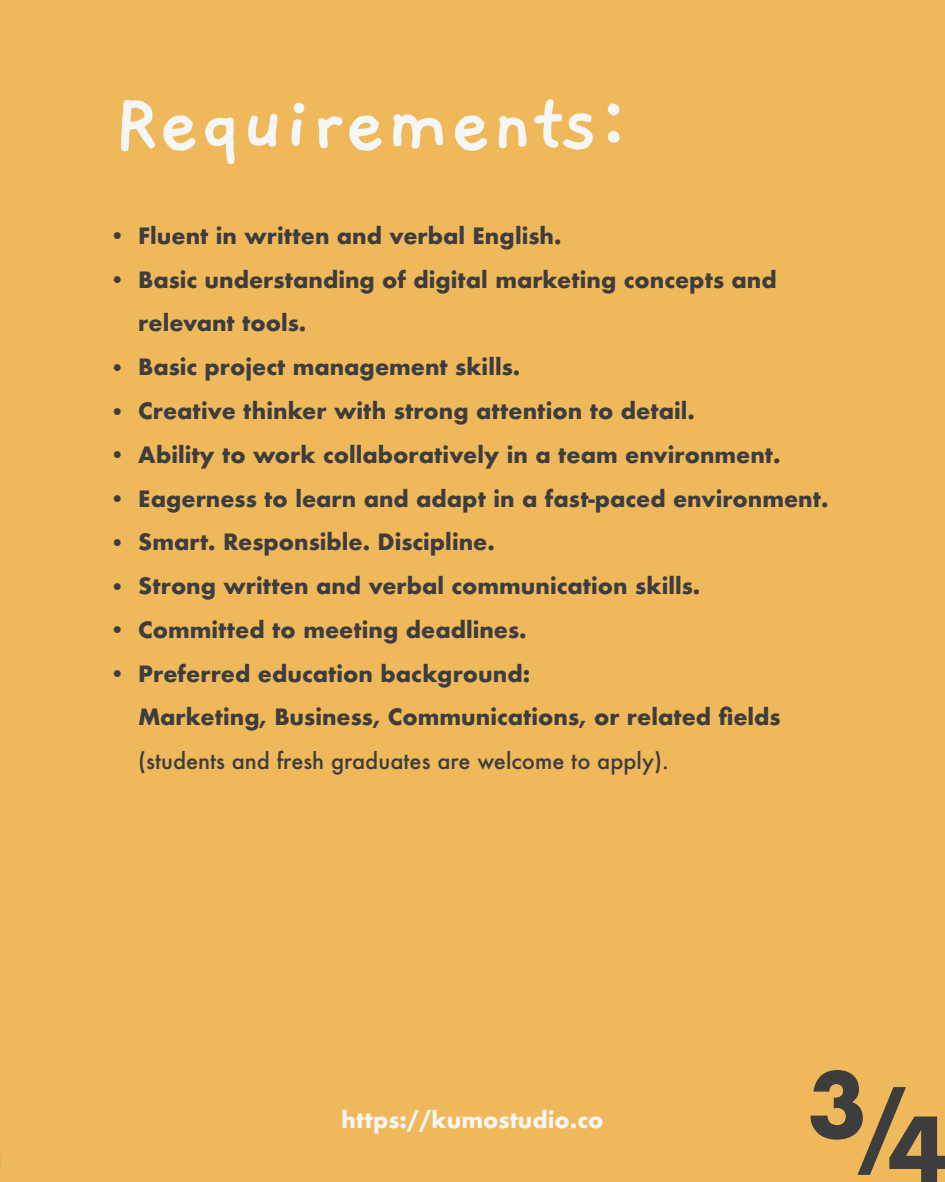
<style>
.page{position:relative;width:945px;height:1182px;background:#fff}
.page>*{position:absolute;margin:0;border:0;box-sizing:border-box;transform-origin:0 0}
.t1{font:700 87.5px "Gaegu";color:#f5f6f6}
.t2{font:700 87.5px "Futura";color:#3d3d3d}
.t3{font:700 21.88px/43.8px "Futura";color:#3d3d3d}
.t4{font:500 21.88px "Futura";color:#3d3d3d}
.t5{font:700 21.88px "Futura";color:#f5f6f6}
</style>
<div class="page">
<div style="left:0;top:0;width:945px;height:1181px;background:#efb95b"></div>
<h1 class="t1" style="left:114px;top:94px;width:517px">Requirements:</h1>
<p class="t3" style="left:109px;top:216px;width:18px">ï ï</p>
<p class="t3" style="left:109px;top:347px;width:18px;text-align:justify">ï ï ï ï</p>
<p class="t3" style="left:109px;top:522px;width:18px">ï</p>
<p class="t3" style="left:109px;top:566px;width:18px">ï</p>
<p class="t3" style="left:109px;top:610px;width:18px">ï ï</p>
<p class="t3" style="left:138px;top:216px;width:692px">Fluent in written and verbal English.<br>Basic understanding of digital marketing concepts and relevant tools.<br>Basic project management skills.<br>Creative thinker with strong attention to detail.<br>Ability to work collaboratively in a team environment.<br>Eagerness to learn and adapt in a fast-paced environment.<br>Smart. Responsible. Discipline.<br>Strong written and verbal communication skills.<br>Committed to meeting deadlines.<br>Preferred education background:<br>Marketing, Business, Communications, or related fields</p>
<p class="t4" style="left:138px;top:750px;width:532px">(students and fresh graduates are welcome to apply).</p>
<p class="t5" style="left:342px;top:1109px;width:263px">https://kumostudio.co</p>
<h1 class="t2" style="left:808px;top:1085px;width:141px">3/4</h1>
</div>
